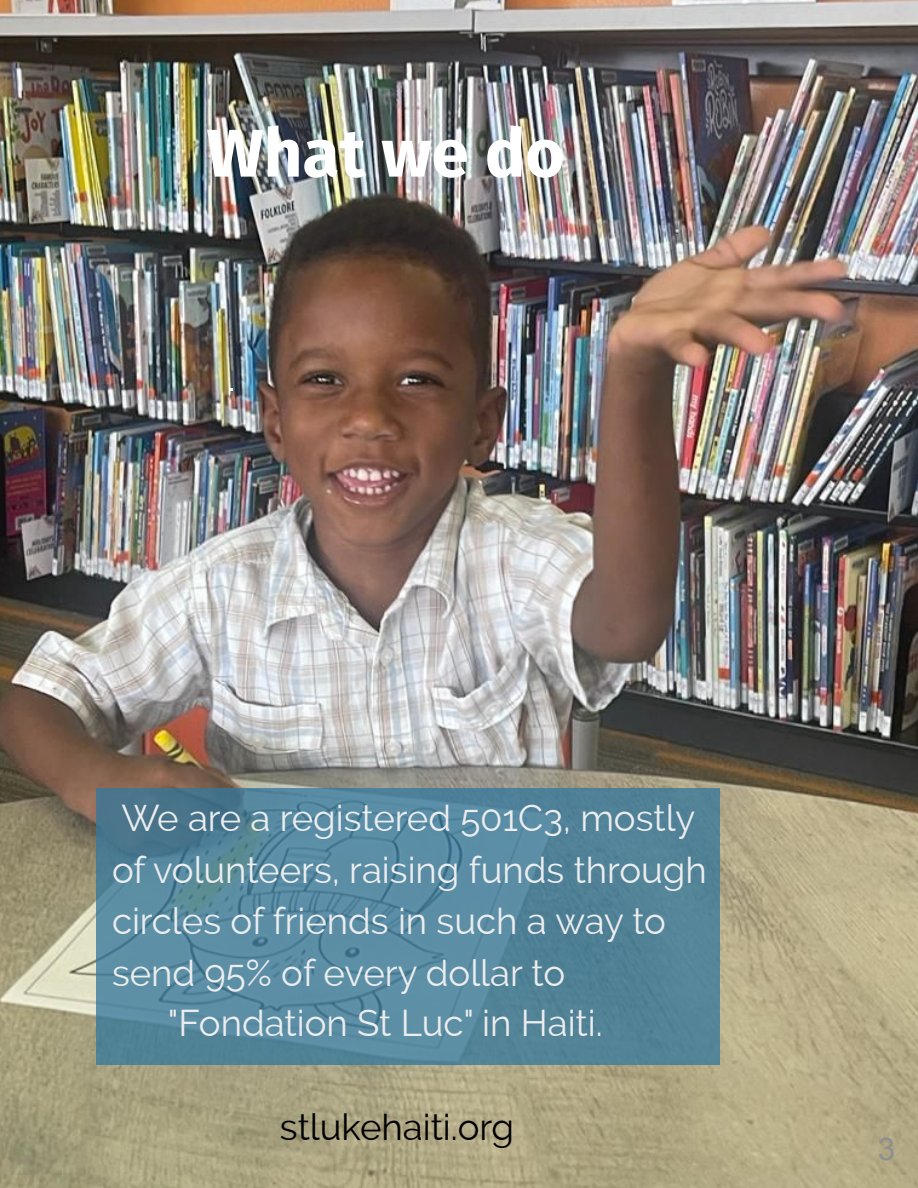
<style>
.page{position:relative;width:918px;height:1188px;background:#fff}
.page>*{position:absolute;margin:0;border:0;box-sizing:border-box;transform-origin:0 0}
.t1{font:700 67.5px "Fira Sans";color:#fff}
.t2{font:36.6px "Raleway";color:#ecedee}
.t3{font:36.6px "Raleway";color:#000}
.t4{font:31.5px "Arial";color:#8f8f8f}
</style>
<div class="page">
<img style="left:0;top:0;width:918px;height:1188px">
<svg style="left:97px;top:789px;width:623px;height:276px"></svg>
<h1 class="t1" style="left:207px;top:96px;width:359px">What we do</h1>
<p class="t2" style="left:121px;top:797px;width:576px">We are a registered 501C3, mostly</p>
<p class="t2" style="left:112px;top:849px;width:596px">of volunteers, raising funds through</p>
<p class="t2" style="left:112px;top:900px;width:555px">circles of friends in such a way to</p>
<p class="t2" style="left:112px;top:951px;width:455px">send 95% of every dollar to</p>
<p class="t2" style="left:168px;top:1002px;width:436px">"Fondation St Luc" in Haiti.</p>
<p class="t3" style="left:280px;top:1105px;width:236px">stlukehaiti.org</p>
<p class="t4" style="left:878px;top:1131px;width:19px">3</p>
</div>
